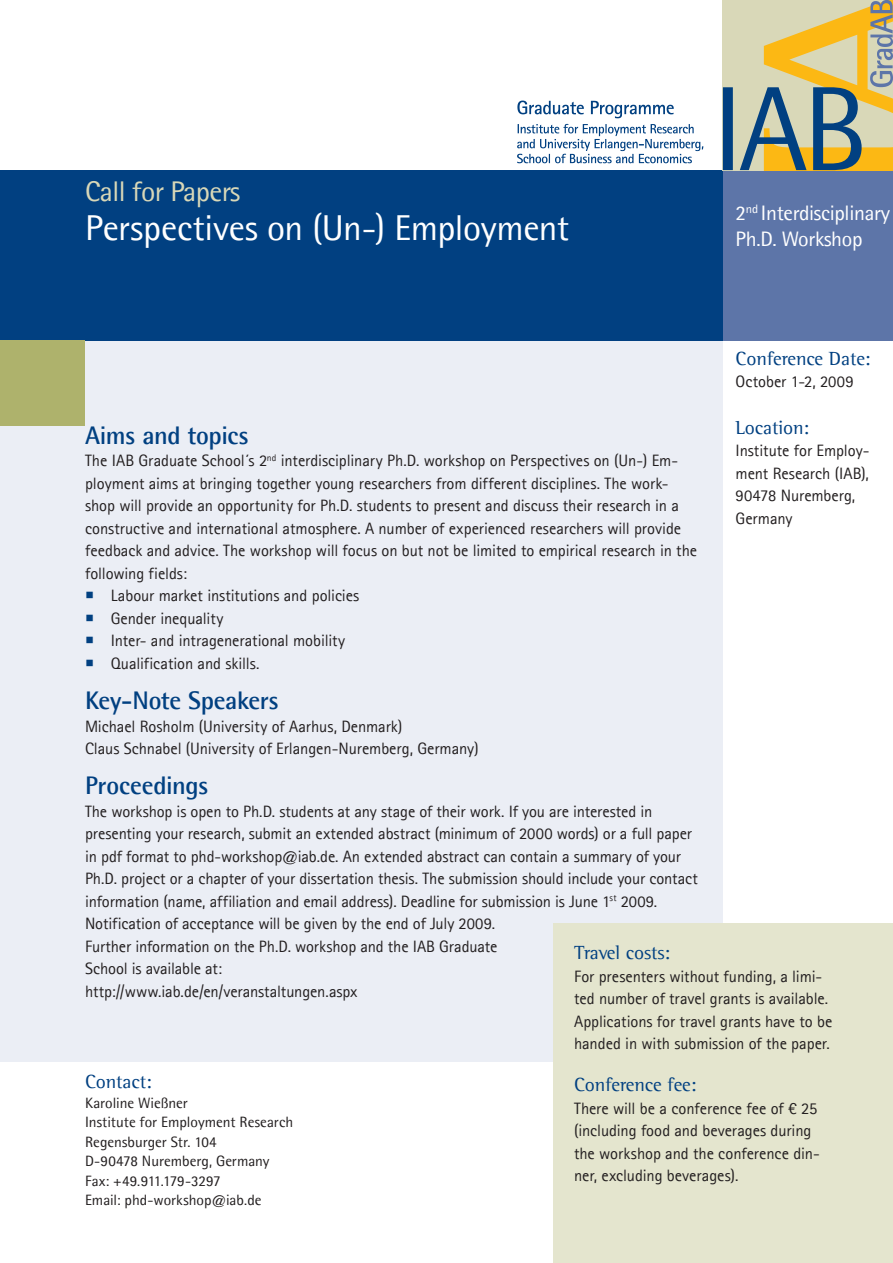
<style>
.page{position:relative;width:893px;height:1263px;background:#fff}
.page>*{position:absolute;margin:0;border:0;box-sizing:border-box;transform-origin:0 0}
.t1{font:36px "Agfa Rotis Semisans";letter-spacing:-.01em;color:#fff}
.t2{font:28.5px "Agfa Rotis Semisans";letter-spacing:-.02em;color:#d9d8b8}
.t3{font:700 25.5px "Agfa Rotis Semisans";letter-spacing:-.015em;color:#014081}
.t4{font:21px/25.5px "Agfa Rotis Semisans";letter-spacing:-.015em;color:#fff}
.t5{font:19.5px "Agfa Rotis Semi Serif";letter-spacing:-.005em;color:#014081}
.t6{font:16.5px/22.5px "Agfa Rotis Sans Serif";letter-spacing:-.005em;color:#231f20}
.t7{font:15px/19.5px "Agfa Rotis Semisans";color:#231f20}
.s1{color:#014081}
</style>
<div class="page">
<div style="left:0;top:339px;width:723px;height:723px;background:#ebeef5"></div>
<div style="left:723px;top:170px;width:170px;height:170px;background:#5d75a8"></div>
<div style="left:0;top:170px;width:723px;height:170px;background:#014081"></div>
<div style="left:0;top:340px;width:85px;height:85px;background:#aeb26c"></div>
<div style="left:553px;top:923px;width:340px;height:340px;background:#e4e5ce"></div>
<svg style="left:723px;top:1px;width:170px;height:169px;background:#bcb586"></svg>
<svg style="left:517px;top:101px;width:157px;height:17px"></svg>
<svg style="left:517px;top:124px;width:186px;height:39px"></svg>
<h2 class="t2" style="left:85px;top:174px;width:157px">Call for Papers</h2>
<h1 class="t1" style="left:85px;top:206px;width:486px">Perspectives on (Un-) Employment</h1>
<p class="t4" style="left:736px;top:200px;width:156px">2<sup>nd</sup> Interdisciplinary<br>Ph.D. Workshop</p>
<p class="t5" style="left:736px;top:347px;width:137px">Conference Date:</p>
<p class="t6" style="left:736px;top:370px;width:120px">October 1-2, 2009</p>
<p class="t5" style="left:736px;top:416px;width:75px">Location:</p>
<p class="t6" style="left:736px;top:439px;width:135px">Institute for Employ&shy;ment Research (IAB),<br>90478 Nuremberg,<br>Germany</p>
<h3 class="t3" style="left:85px;top:420px;width:165px">Aims and topics</h3>
<p class="t6" style="left:85px;top:449px;width:614px">The IAB Graduate School´s 2<sup>nd</sup> interdisciplinary Ph.D. workshop on Perspectives on (Un-) Em&shy;ployment aims at bringing together young researchers from different disciplines. The work&shy;shop will provide an opportunity for Ph.D. students to present and discuss their research in a constructive and international atmosphere. A number of experienced researchers will provide feedback and advice. The workshop will focus on but not be limited to empirical research in the following fields:</p>
<p class="t6" style="left:85px;top:584px;width:276px"><span class="s1">○</span> Labour market institutions and policies</p>
<p class="t6" style="left:85px;top:607px;width:140px"><span class="s1">○</span> Gender inequality</p>
<p class="t6" style="left:85px;top:629px;width:262px"><span class="s1">○</span> Inter- and intragenerational mobility</p>
<p class="t6" style="left:85px;top:652px;width:176px"><span class="s1">○</span> Qualification and skills.</p>
<h3 class="t3" style="left:85px;top:685px;width:195px">Key-Note Speakers</h3>
<p class="t6" style="left:85px;top:715px;width:395px">Michael Rosholm (University of Aarhus, Denmark)<br>Claus Schnabel (University of Erlangen-Nuremberg, Germany)</p>
<h3 class="t3" style="left:85px;top:770px;width:125px">Proceedings</h3>
<p class="t6" style="left:85px;top:800px;width:614px">The workshop is open to Ph.D. students at any stage of their work. If you are interested in presenting your research, submit an extended abstract (minimum of 2000 words) or a full paper in pdf format to phd-workshop@iab.de. An extended abstract can contain a summary of your Ph.D. project or a chapter of your dissertation thesis. The submission should include your contact information (name, affiliation and email address). Deadline for submission is June 1<sup>st</sup> 2009.<br>Notification of acceptance will be given by the end of July 2009.<br>Further information on the Ph.D. workshop and the IAB Graduate<br>School is available at:<br>http://www.iab.de/en/veranstaltungen.aspx</p>
<p class="t5" style="left:574px;top:941px;width:98px">Travel costs:</p>
<p class="t6" style="left:574px;top:965px;width:260px">For presenters without funding, a limi&shy;ted number of travel grants is available.<br>Applications for travel grants have to be handed in with submission of the paper.</p>
<p class="t5" style="left:574px;top:1073px;width:124px">Conference fee:</p>
<p class="t6" style="left:574px;top:1097px;width:247px">There will be a conference fee of € 25 (including food and beverages during the workshop and the conference din&shy;ner, excluding beverages).</p>
<p class="t5" style="left:85px;top:1070px;width:68px">Contact:</p>
<p class="t7" style="left:85px;top:1093px;width:210px">Karoline Wießner<br>Institute for Employment Research<br>Regensburger Str. 104<br>D-90478 Nuremberg, Germany<br>Fax: +49.911.179-3297<br>Email: phd-workshop@iab.de</p>
</div>
